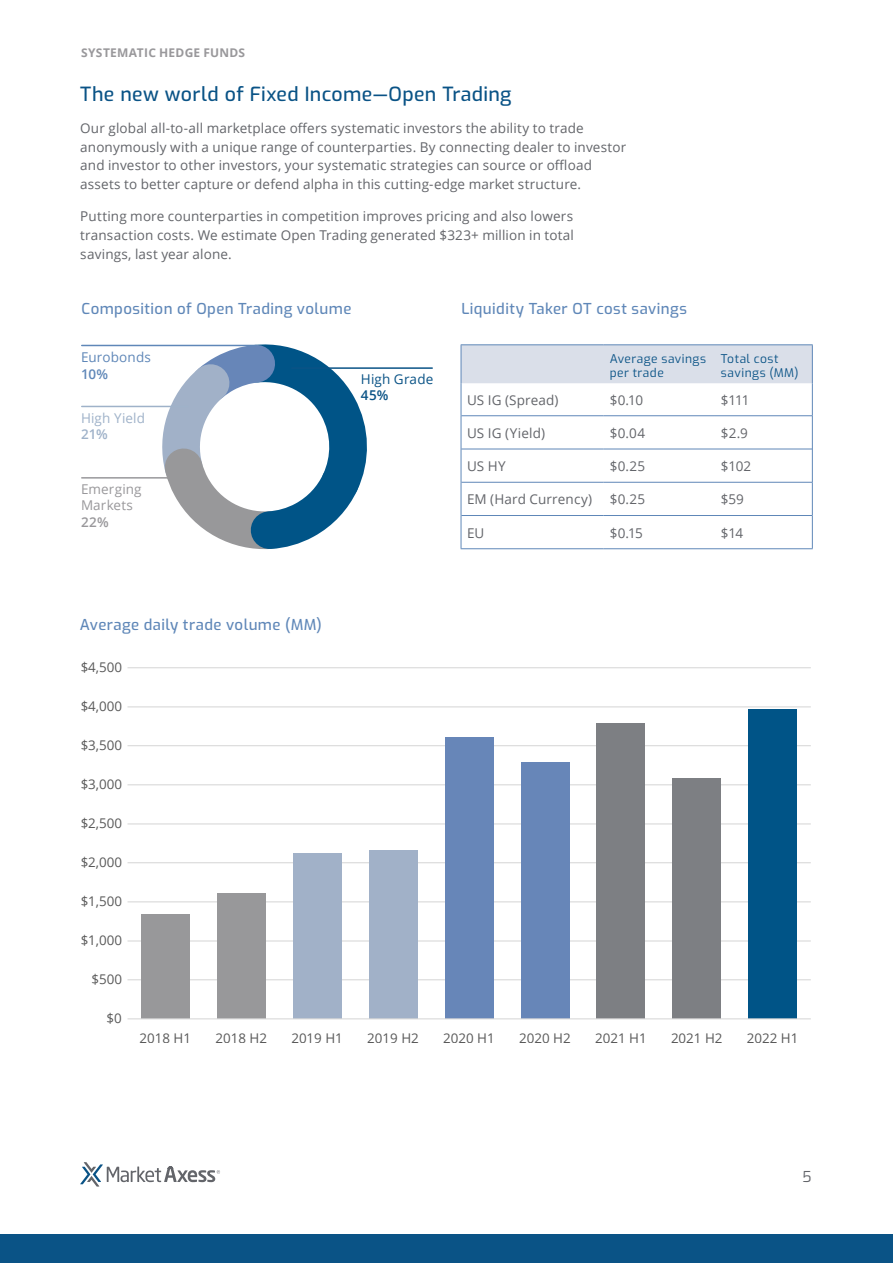
<style>
.page{position:relative;width:893px;height:1263px;background:#fff}
.page>*{position:absolute;margin:0;border:0;box-sizing:border-box;transform-origin:0 0}
.Interior_Headline{font:500 19.5px "Exo";letter-spacing:.02em;color:#0a5386}
.BODY{font:500 15px "Exo";letter-spacing:.03em;color:#5f87b8}
.t1{font:15px "Exo";color:#63656a}
.Body_Copy{font:13.5px/18.8px "Open Sans";letter-spacing:.01em;color:#63656a}
.Body{font:13.5px "Open Sans";letter-spacing:.01em;color:#63656a}
.Body_Copy-2{font:13.5px/16.2px "Open Sans";letter-spacing:.01em;color:#99989b}
.Body_Copy-3{font:13.5px/16.2px "Open Sans";letter-spacing:.01em;color:#9fb2c9}
.Body_Copy-4{font:13.5px/16.2px "Open Sans";letter-spacing:.01em;color:#0a5386}
.Body_Copy-5{font:13.5px/16.2px "Open Sans";letter-spacing:.01em;color:#5f87b8}
.t2{font:13.35px "Open Sans";color:#595959}
.LIGHT_BLUE_SUB{font:12px/14.4px "Exo";letter-spacing:.04em;color:#0a5386}
.t3{font:700 12px "Open Sans";letter-spacing:.02em;color:#99989b}
.s1{font-weight:600}
</style>
<div class="page">
<div style="left:0;top:1234px;width:893px;height:29px;background:#0a5386"></div>
<svg style="left:80px;top:1162px;width:140px;height:24px"></svg>
<hr style="left:128px;top:979px;width:683px;height:1px;background:#d9d9d9">
<hr style="left:128px;top:940px;width:683px;height:1px;background:#d9d9d9">
<hr style="left:128px;top:901px;width:683px;height:1px;background:#d9d9d9">
<hr style="left:128px;top:862px;width:683px;height:1px;background:#d9d9d9">
<hr style="left:128px;top:823px;width:683px;height:1px;background:#d9d9d9">
<hr style="left:128px;top:784px;width:683px;height:1px;background:#d9d9d9">
<hr style="left:128px;top:745px;width:683px;height:1px;background:#d9d9d9">
<hr style="left:128px;top:706px;width:683px;height:1px;background:#d9d9d9">
<hr style="left:128px;top:667px;width:683px;height:1px;background:#d9d9d9">
<div style="left:141px;top:914px;width:49px;height:105px;background:#98989a"></div>
<div style="left:217px;top:893px;width:49px;height:126px;background:#98989a"></div>
<div style="left:293px;top:853px;width:49px;height:166px;background:#a1b1c8"></div>
<div style="left:369px;top:850px;width:49px;height:169px;background:#a1b1c8"></div>
<div style="left:445px;top:737px;width:48px;height:282px;background:#6786b8"></div>
<div style="left:521px;top:762px;width:48px;height:257px;background:#6786b8"></div>
<div style="left:596px;top:723px;width:49px;height:296px;background:#7d7f83"></div>
<div style="left:672px;top:778px;width:49px;height:241px;background:#7d7f83"></div>
<div style="left:748px;top:709px;width:49px;height:310px;background:#005487"></div>
<hr style="left:128px;top:1018px;width:683px;height:1px;background:#d9d9d9">
<div style="left:462px;top:345px;width:350px;height:38px;background:#dadfe9"></div>
<hr style="left:461px;top:344px;width:143px;height:1px;background:#5f87b8">
<hr style="left:461px;top:345px;width:1px;height:38px;background:#5f87b8">
<hr style="left:604px;top:344px;width:111px;height:1px;background:#5f87b8">
<hr style="left:715px;top:344px;width:98px;height:1px;background:#5f87b8">
<hr style="left:812px;top:345px;width:1px;height:38px;background:#5f87b8">
<hr style="left:461px;top:383px;width:1px;height:33px;background:#5f87b8">
<hr style="left:812px;top:383px;width:1px;height:33px;background:#5f87b8">
<hr style="left:461px;top:416px;width:1px;height:33px;background:#5f87b8">
<hr style="left:812px;top:416px;width:1px;height:33px;background:#5f87b8">
<hr style="left:461px;top:449px;width:1px;height:33px;background:#5f87b8">
<hr style="left:812px;top:449px;width:1px;height:33px;background:#5f87b8">
<hr style="left:461px;top:482px;width:1px;height:33px;background:#5f87b8">
<hr style="left:812px;top:482px;width:1px;height:33px;background:#5f87b8">
<hr style="left:461px;top:515px;width:1px;height:33px;background:#5f87b8">
<hr style="left:812px;top:515px;width:1px;height:33px;background:#5f87b8">
<hr style="left:461px;top:548px;width:143px;height:1px;background:#5f87b8">
<hr style="left:604px;top:548px;width:111px;height:1px;background:#5f87b8">
<hr style="left:715px;top:548px;width:98px;height:1px;background:#5f87b8">
<hr style="left:461px;top:415px;width:143px;height:1px;background:#5f87b8">
<hr style="left:604px;top:415px;width:111px;height:1px;background:#5f87b8">
<hr style="left:715px;top:415px;width:97px;height:1px;background:#5f87b8">
<hr style="left:461px;top:449px;width:143px;height:1px;background:#5f87b8">
<hr style="left:604px;top:449px;width:111px;height:1px;background:#5f87b8">
<hr style="left:715px;top:449px;width:97px;height:1px;background:#5f87b8">
<hr style="left:461px;top:482px;width:143px;height:1px;background:#5f87b8">
<hr style="left:604px;top:482px;width:111px;height:1px;background:#5f87b8">
<hr style="left:715px;top:482px;width:97px;height:1px;background:#5f87b8">
<hr style="left:461px;top:515px;width:143px;height:1px;background:#5f87b8">
<hr style="left:604px;top:515px;width:111px;height:1px;background:#5f87b8">
<hr style="left:715px;top:515px;width:97px;height:1px;background:#5f87b8">
<svg style="left:162px;top:344px;width:205px;height:205px"></svg>
<hr style="left:82px;top:345px;width:174px;height:1px;background:#5f87b8">
<hr style="left:82px;top:406px;width:106px;height:1px;background:#9fb2c9">
<hr style="left:82px;top:477px;width:106px;height:2px;background:#99989b">
<hr style="left:292px;top:367px;width:140px;height:2px;background:#0a5386">
<p class="t3" style="left:81px;top:45px;width:166px">SYSTEMATIC HEDGE FUNDS</p>
<p class="Interior_Headline" style="left:80px;top:79px;width:433px">The new world of Fixed Income—Open Trading</p>
<p class="Body_Copy" style="left:80px;top:118px;width:547px">Our global all-to-all marketplace offers systematic investors the ability to trade anonymously with a unique range of counterparties. By connecting dealer to investor and investor to other investors, your systematic strategies can source or offload assets to better capture or defend alpha in this cutting-edge market structure.</p>
<p class="Body_Copy" style="left:80px;top:207px;width:495px;text-align:justify">Putting more counterparties in competition improves pricing and also lowers transaction costs. We estimate Open Trading generated $323+ million in total savings, last year alone.</p>
<p class="BODY" style="left:82px;top:297px;width:271px">Composition of Open Trading volume</p>
<p class="BODY" style="left:461px;top:297px;width:227px">Liquidity Taker OT cost savings</p>
<p class="Body_Copy-5" style="left:81px;top:349px;width:71px">Eurobonds<br><span class="s1">10%</span></p>
<p class="Body_Copy-3" style="left:81px;top:410px;width:66px">High Yield<br><span class="s1">21%</span></p>
<p class="Body_Copy-2" style="left:81px;top:481px;width:62px">Emerging<br>Markets<br><span class="s1">22%</span></p>
<p class="BODY" style="left:80px;top:613px;width:244px">Average daily trade volume (MM)</p>
<p class="t2" style="left:80px;top:658px;width:43px">$4,500</p>
<p class="t2" style="left:80px;top:697px;width:43px">$4,000</p>
<p class="t2" style="left:80px;top:736px;width:43px">$3,500</p>
<p class="t2" style="left:80px;top:775px;width:43px">$3,000</p>
<p class="t2" style="left:80px;top:814px;width:43px">$2,500</p>
<p class="t2" style="left:80px;top:853px;width:43px">$2,000</p>
<p class="t2" style="left:80px;top:892px;width:43px">$1,500</p>
<p class="t2" style="left:80px;top:931px;width:43px">$1,000</p>
<p class="t2" style="left:92px;top:970px;width:32px">$500</p>
<p class="t2" style="left:106px;top:1009px;width:17px">$0</p>
<p class="Body_Copy-4" style="left:361px;top:370px;width:74px">High Grade<br><span class="s1">45%</span></p>
<p class="LIGHT_BLUE_SUB" style="left:610px;top:351px;width:98px">Average savings per trade</p>
<p class="LIGHT_BLUE_SUB" style="left:721px;top:351px;width:79px">Total cost savings (MM)</p>
<p class="Body" style="left:467px;top:390px;width:93px">US IG (Spread)</p>
<p class="Body" style="left:610px;top:390px;width:35px">$0.10</p>
<p class="Body" style="left:721px;top:390px;width:30px">$111</p>
<p class="Body" style="left:467px;top:424px;width:80px">US IG (Yield)</p>
<p class="Body" style="left:610px;top:424px;width:37px">$0.04</p>
<p class="Body" style="left:721px;top:424px;width:28px">$2.9</p>
<p class="Body" style="left:467px;top:457px;width:40px">US HY</p>
<p class="Body" style="left:610px;top:457px;width:37px">$0.25</p>
<p class="Body" style="left:721px;top:457px;width:32px">$102</p>
<p class="Body" style="left:467px;top:490px;width:127px">EM (Hard Currency)</p>
<p class="Body" style="left:610px;top:490px;width:37px">$0.25</p>
<p class="Body" style="left:721px;top:490px;width:24px">$59</p>
<p class="Body" style="left:467px;top:523px;width:19px">EU</p>
<p class="Body" style="left:610px;top:523px;width:35px">$0.15</p>
<p class="Body" style="left:721px;top:523px;width:24px">$14</p>
<p class="t2" style="left:139px;top:1029px;width:53px">2018 H1</p>
<p class="t2" style="left:215px;top:1029px;width:53px">2018 H2</p>
<p class="t2" style="left:291px;top:1029px;width:53px">2019 H1</p>
<p class="t2" style="left:367px;top:1029px;width:53px">2019 H2</p>
<p class="t2" style="left:443px;top:1029px;width:53px">2020 H1</p>
<p class="t2" style="left:519px;top:1029px;width:53px">2020 H2</p>
<p class="t2" style="left:595px;top:1029px;width:53px">2021 H1</p>
<p class="t2" style="left:671px;top:1029px;width:53px">2021 H2</p>
<p class="t2" style="left:747px;top:1029px;width:53px">2022 H1</p>
<p class="t1" style="left:802px;top:1166px;width:11px">5</p>
</div>
